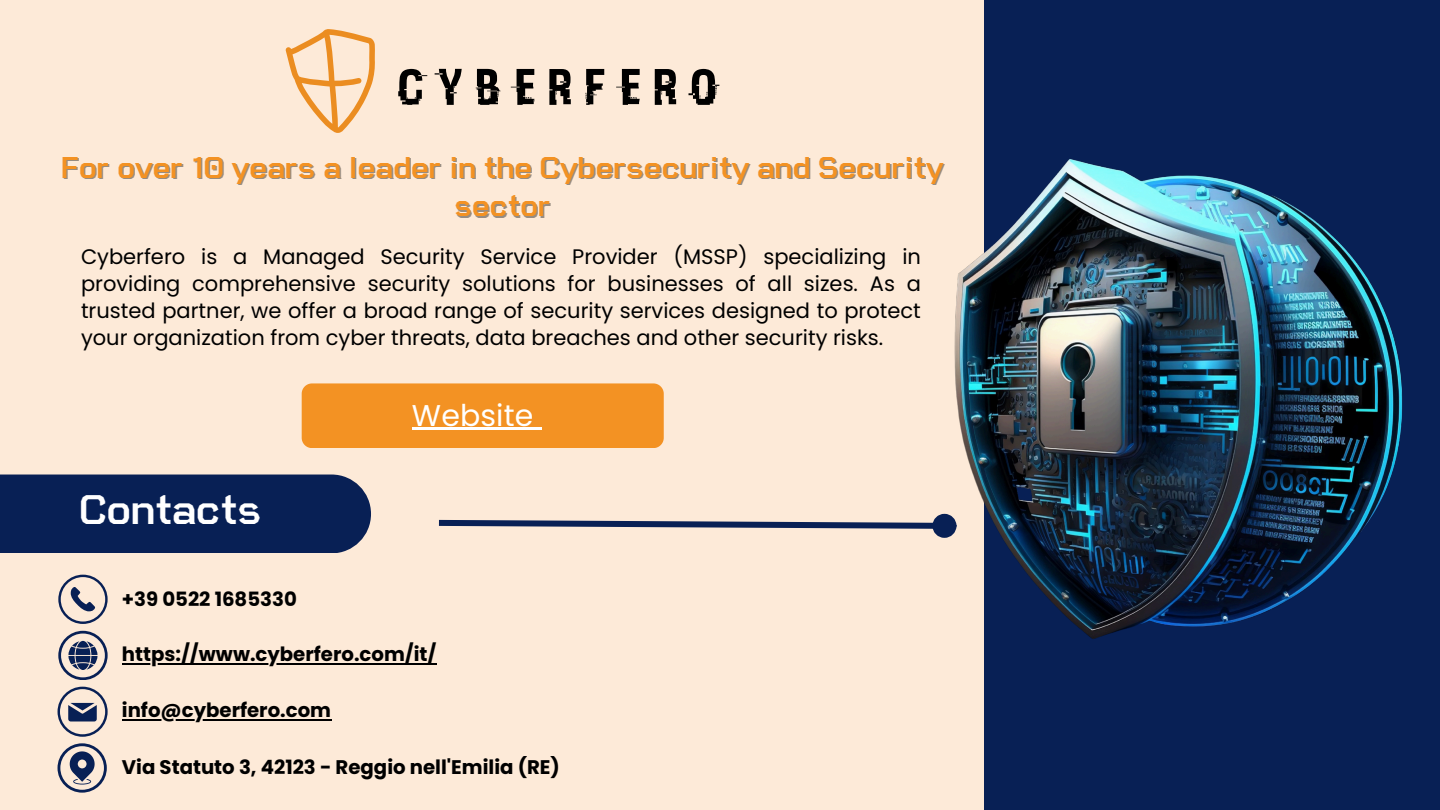
<style>
.page{position:relative;width:1440px;height:810px;background:#fdead8}
.page>*{position:absolute;margin:0;border:0;box-sizing:border-box;transform-origin:0 0}
.t1{font:44px "Soniano Sans Unicode";color:#fff}
.t2{font:32px/38.2px "Soniano Sans Unicode";letter-spacing:.01em;color:#f39223;text-align:center}
.t3{font:30px "Poppins";letter-spacing:.005em;color:#fff}
.t4{font:21px/27px "Poppins";color:#000;text-align:justify}
.t5{font:700 19.7px "Poppins";color:#000}
</style>
<div class="page">
<div style="left:984px;top:0;width:456px;height:810px;background:#082055"></div>
<svg style="left:438px;top:519px;width:442px;height:10px"></svg>
<div style="left:0;top:475px;width:371px;height:78px;background:#082055"></div>
<img style="left:880px;top:159px;width:523px;height:480px">
<div style="left:302px;top:383px;width:362px;height:65px;background:#f39223"></div>
<svg style="left:286px;top:29px;width:89px;height:104px"></svg>
<svg style="left:398px;top:69px;width:321px;height:36px"></svg>
<svg style="left:58px;top:575px;width:49px;height:49px"></svg>
<svg style="left:58px;top:631px;width:49px;height:49px"></svg>
<svg style="left:58px;top:743px;width:49px;height:50px"></svg>
<svg style="left:58px;top:687px;width:50px;height:50px"></svg>
<hr style="left:122px;top:663px;width:315px;height:1px;background:#000">
<hr style="left:122px;top:719px;width:209px;height:1px;background:#000">
<h2 class="t2" style="left:61px;top:151px;width:884px">For over 10 years a leader in the Cybersecurity and Security sector</h2>
<p class="t4" style="left:81px;top:243px;width:841px">Cyberfero is a Managed Security Service Provider (MSSP) specializing in providing comprehensive security solutions for businesses of all sizes. As a trusted partner, we offer a broad range of security services designed to protect your organization from cyber threats, data breaches and other security risks.</p>
<h1 class="t1" style="left:79px;top:495px;width:184px">Contacts</h1>
<h3 class="t3" style="left:412px;top:394px;width:123px">Website</h3>
<p class="t5" style="left:122px;top:585px;width:177px">+39 0522 1685330</p>
<p class="t5" style="left:122px;top:641px;width:316px">https://www.cyberfero.com/it/</p>
<p class="t5" style="left:122px;top:697px;width:211px">info@cyberfero.com</p>
<p class="t5" style="left:122px;top:754px;width:440px">Via Statuto 3, 42123 - Reggio nell'Emilia (RE)</p>
</div>
